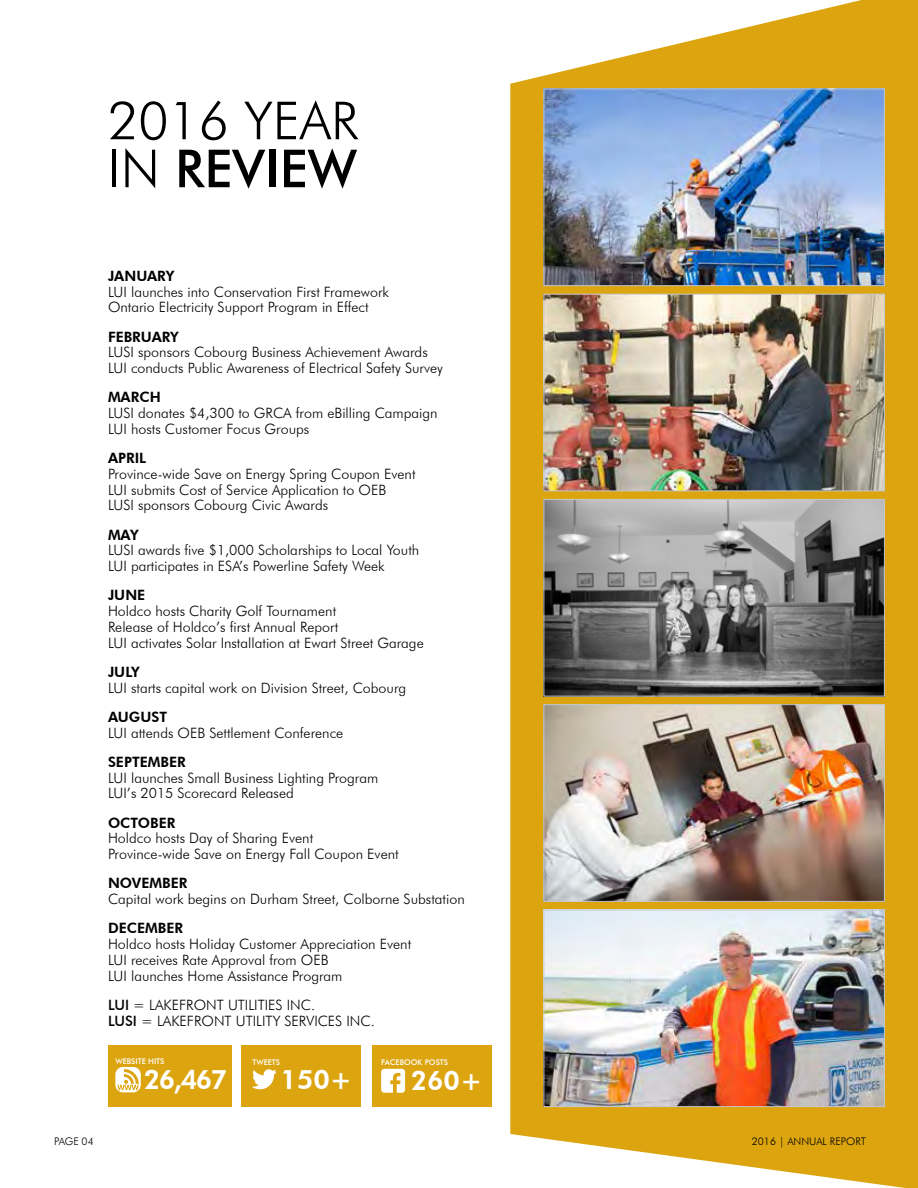
<style>
.page{position:relative;width:918px;height:1188px;background:#fff}
.page>*{position:absolute;margin:0;border:0;box-sizing:border-box;transform-origin:0 0}
.t1{font:300 52.5px/48px "Futura BT";color:#000}
.t2{font:800 26.85px "Futura BT";color:#fff}
.t3{font:300 14.25px/15.8px "Futura BT";color:#000}
.t4{font:800 14.25px "Futura BT";color:#000}
.t5{font:300 10.5px "Futura BT";color:#000}
.t6{font:500 7.8px "Futura BT";color:#fff}
.s1{font-weight:500}
</style>
<div class="page">
<svg style="left:510px;top:0;width:408px;height:1188px;fill:#dca510"></svg>
<img style="left:546px;top:91px;width:337px;height:193px">
<div style="left:544px;top:89px;width:341px;height:197px;border:1px solid #c7c8ca"></div>
<img style="left:546px;top:501px;width:337px;height:194px">
<div style="left:544px;top:499px;width:341px;height:198px;border:1px solid #c7c8ca"></div>
<img style="left:546px;top:296px;width:337px;height:193px">
<div style="left:544px;top:294px;width:341px;height:197px;border:1px solid #c7c8ca"></div>
<img style="left:546px;top:706px;width:337px;height:194px">
<div style="left:544px;top:704px;width:341px;height:198px;border:1px solid #c7c8ca"></div>
<img style="left:546px;top:912px;width:337px;height:193px">
<div style="left:544px;top:910px;width:341px;height:197px;border:1px solid #c7c8ca"></div>
<div style="left:372px;top:1045px;width:120px;height:62px;background:#dca510"></div>
<svg style="left:381px;top:1069px;width:24px;height:24px"></svg>
<div style="left:241px;top:1045px;width:120px;height:62px;background:#dca510"></div>
<svg style="left:252px;top:1069px;width:25px;height:20px"></svg>
<div style="left:108px;top:1045px;width:123px;height:62px;background:#dca510"></div>
<svg style="left:115px;top:1067px;width:26px;height:25px"></svg>
<h1 class="t1" style="left:108px;top:96px;width:252px">2016 YEAR<br>IN <span class="s1">REVIEW</span></h1>
<p class="t4" style="left:108px;top:267px;width:68px">JANUARY</p>
<p class="t3" style="left:108px;top:284px;width:283px">LUI launches into Conservation First Framework<br>Ontario Electricity Support Program in Effect</p>
<p class="t4" style="left:108px;top:328px;width:72px">FEBRUARY</p>
<p class="t3" style="left:108px;top:344px;width:337px">LUSI sponsors Cobourg Business Achievement Awards<br>LUI conducts Public Awareness of Electrical Safety Survey</p>
<p class="t4" style="left:108px;top:389px;width:54px">MARCH</p>
<p class="t3" style="left:108px;top:405px;width:331px">LUSI donates $4,300 to GRCA from eBilling Campaign<br>LUI hosts Customer Focus Groups</p>
<p class="t4" style="left:108px;top:449px;width:40px">APRIL</p>
<p class="t3" style="left:108px;top:466px;width:309px">Province-wide Save on Energy Spring Coupon Event<br>LUI submits Cost of Service Application to OEB<br>LUSI sponsors Cobourg Civic Awards</p>
<p class="t4" style="left:108px;top:526px;width:32px">MAY</p>
<p class="t3" style="left:108px;top:542px;width:313px">LUSI awards five $1,000 Scholarships to Local Youth<br>LUI participates in ESA’s Powerline Safety Week</p>
<p class="t4" style="left:108px;top:587px;width:39px">JUNE</p>
<p class="t3" style="left:108px;top:603px;width:317px">Holdco hosts Charity Golf Tournament<br>Release of Holdco’s first Annual Report<br>LUI activates Solar Installation at Ewart Street Garage</p>
<p class="t4" style="left:108px;top:663px;width:33px">JULY</p>
<p class="t3" style="left:108px;top:679px;width:300px">LUI starts capital work on Division Street, Cobourg</p>
<p class="t4" style="left:108px;top:708px;width:61px">AUGUST</p>
<p class="t3" style="left:108px;top:724px;width:237px">LUI attends OEB Settlement Conference</p>
<p class="t4" style="left:108px;top:753px;width:79px">SEPTEMBER</p>
<p class="t3" style="left:108px;top:769px;width:272px">LUI launches Small Business Lighting Program<br>LUI’s 2015 Scorecard Released</p>
<p class="t4" style="left:108px;top:814px;width:69px">OCTOBER</p>
<p class="t3" style="left:108px;top:830px;width:292px">Holdco hosts Day of Sharing Event<br>Province-wide Save on Energy Fall Coupon Event</p>
<p class="t4" style="left:108px;top:875px;width:81px">NOVEMBER</p>
<p class="t3" style="left:108px;top:891px;width:358px">Capital work begins on Durham Street, Colborne Substation</p>
<p class="t4" style="left:108px;top:920px;width:77px">DECEMBER</p>
<p class="t3" style="left:108px;top:936px;width:305px">Holdco hosts Holiday Customer Appreciation Event<br>LUI receives Rate Approval from OEB<br>LUI launches Home Assistance Program</p>
<p class="t3" style="left:108px;top:997px;width:268px"><span class="s1">LUI</span> = LAKEFRONT UTILITIES INC.<br><span class="s1">LUSI</span> = LAKEFRONT UTILITY SERVICES INC.</p>
<p class="t6" style="left:115px;top:1056px;width:51px">WEBSITE HITS</p>
<h2 class="t2" style="left:144px;top:1063px;width:85px">26,467</h2>
<p class="t6" style="left:252px;top:1058px;width:29px">TWEETS</p>
<h2 class="t2" style="left:281px;top:1063px;width:73px">150+</h2>
<p class="t6" style="left:381px;top:1058px;width:69px">FACEBOOK POSTS</p>
<h2 class="t2" style="left:411px;top:1064px;width:73px">260+</h2>
<p class="t5" style="left:54px;top:1135px;width:41px">PAGE 04</p>
<p class="t5" style="left:752px;top:1135px;width:116px">2016 | ANNUAL REPORT</p>
</div>
